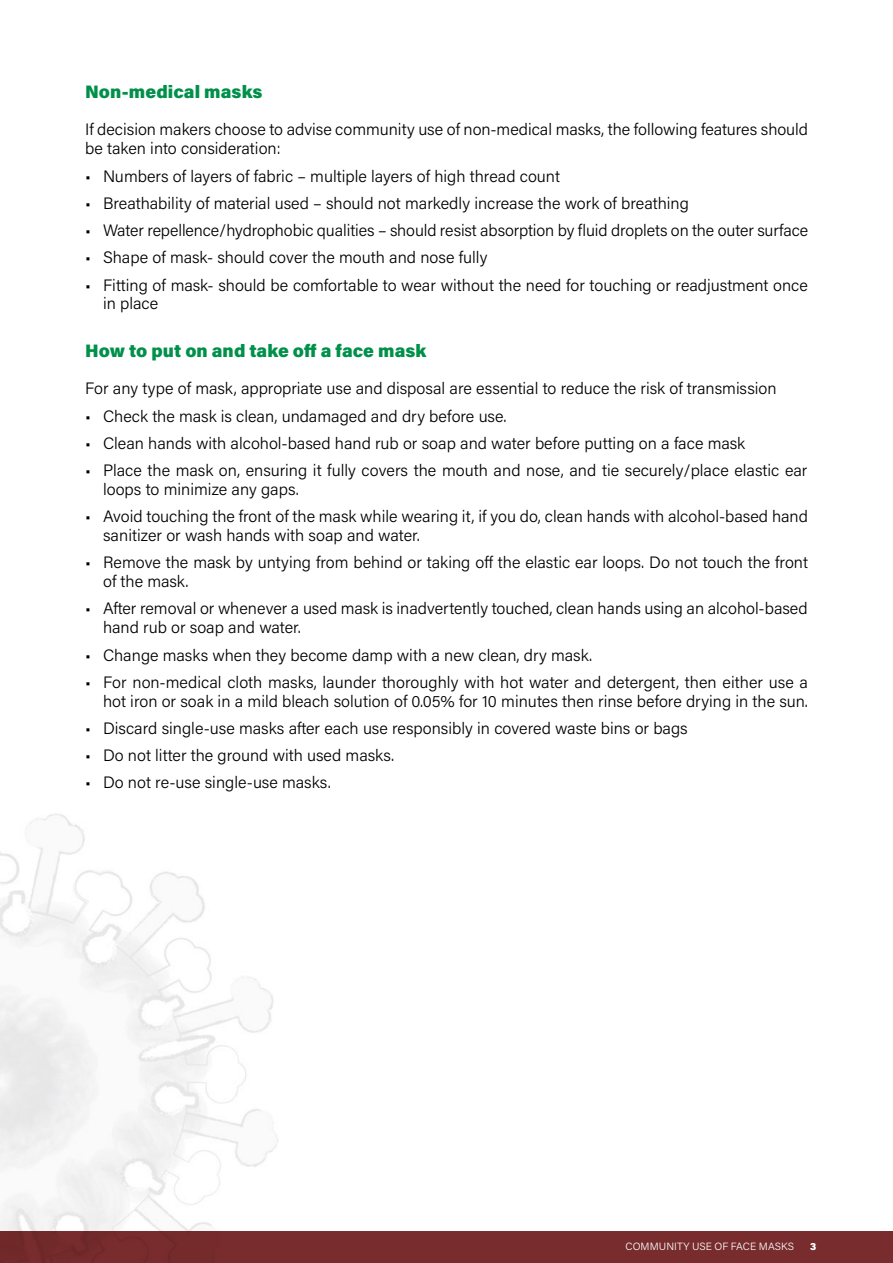
<style>
.page{position:relative;width:893px;height:1263px;background:#fff}
.page>*{position:absolute;margin:0;border:0;box-sizing:border-box;transform-origin:0 0}
.t1{font:900 18px "Acumin Pro";letter-spacing:.005em;color:#00904a}
.t2{font:300 16.5px/18.8px "Acumin Pro";color:#000}
.t3{font:300 10.5px "Acumin Pro";letter-spacing:.005em;color:#fff}
.t4{font:900 10.5px "Acumin Pro";color:#fff}
</style>
<div class="page">
<div style="left:0;top:1231px;width:893px;height:32px;background:#782c2d"></div>
<img style="left:0;top:814px;width:278px;height:449px">
<p class="t1" style="left:85px;top:79px;width:179px">Non-medical masks</p>
<p class="t2" style="left:85px;top:119px;width:725px">If decision makers choose to advise community use of non-medical masks, the following features should be taken into consideration:</p>
<p class="t2" style="left:85px;top:166px;width:476px">• Numbers of layers of fabric – multiple layers of high thread count</p>
<p class="t2" style="left:85px;top:193px;width:605px">• Breathability of material used – should not markedly increase the work of breathing</p>
<p class="t2" style="left:85px;top:220px;width:725px">• Water repellence/hydrophobic qualities – should resist absorption by fluid droplets on the outer surface</p>
<p class="t2" style="left:85px;top:248px;width:404px">• Shape of mask- should cover the mouth and nose fully</p>
<p class="t2" style="left:103px;top:275px;width:706px;text-indent:-18px">• Fitting of mask- should be comfortable to wear without the need for touching or readjustment once in place</p>
<p class="t1" style="left:85px;top:338px;width:343px">How to put on and take off a face mask</p>
<p class="t2" style="left:85px;top:378px;width:693px">For any type of mask, appropriate use and disposal are essential to reduce the risk of transmission</p>
<p class="t2" style="left:85px;top:406px;width:423px">• Check the mask is clean, undamaged and dry before use.</p>
<p class="t2" style="left:85px;top:433px;width:662px">• Clean hands with alcohol-based hand rub or soap and water before putting on a face mask</p>
<p class="t2" style="left:103px;top:461px;width:706px;text-indent:-18px">• Place the mask on, ensuring it fully covers the mouth and nose, and tie securely/place elastic ear loops to minimize any gaps.</p>
<p class="t2" style="left:103px;top:507px;width:706px;text-indent:-18px">• Avoid touching the front of the mask while wearing it, if you do, clean hands with alcohol-based hand sanitizer or wash hands with soap and water.</p>
<p class="t2" style="left:103px;top:553px;width:706px;text-indent:-18px">• Remove the mask by untying from behind or taking off the elastic ear loops. Do not touch the front of the mask.</p>
<p class="t2" style="left:103px;top:599px;width:706px;text-indent:-18px">• After removal or whenever a used mask is inadvertently touched, clean hands using an alcohol-based hand rub or soap and water.</p>
<p class="t2" style="left:85px;top:645px;width:509px">• Change masks when they become damp with a new clean, dry mask.</p>
<p class="t2" style="left:85px;top:672px;width:724px;text-align:right">• For non-medical cloth masks, launder thoroughly with hot water and detergent, then either use a hot iron or soak in a mild bleach solution of 0.05% for 10 minutes then rinse before drying in the sun.</p>
<p class="t2" style="left:85px;top:718px;width:604px">• Discard single-use masks after each use responsibly in covered waste bins or bags</p>
<p class="t2" style="left:85px;top:745px;width:311px">• Do not litter the ground with used masks.</p>
<p class="t2" style="left:85px;top:772px;width:247px">• Do not re-use single-use masks.</p>
<p class="t3" style="left:626px;top:1239px;width:170px">COMMUNITY USE OF FACE MASKS</p>
<p class="t4" style="left:810px;top:1239px;width:8px">3</p>
</div>
